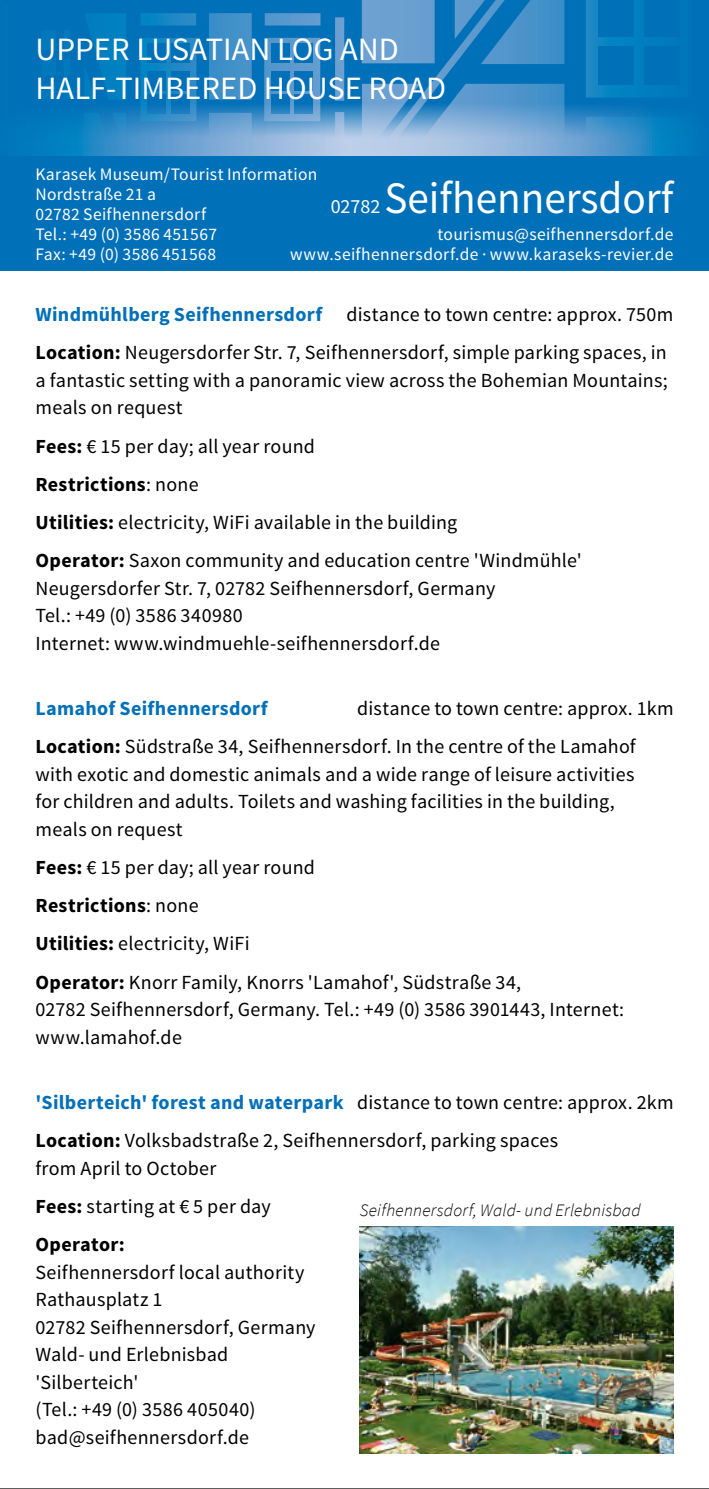
<style>
.page{position:relative;width:709px;height:1489px;background:#fff}
.page>*{position:absolute;margin:0;border:0;box-sizing:border-box;transform-origin:0 0}
.t1{font:45px "Source Sans Pro";color:#fff;scale:.96 1}
.t2{font:32.5px "Source Sans Pro";color:#fff}
.t3{font:20px/27.5px "Source Sans Pro";letter-spacing:.02em;color:#000}
.t4{font:700 20px "Source Sans Pro";letter-spacing:.015em;color:#0070b8}
.t5{font:20px "Source Sans Pro";color:#fff}
.t6{font:17.5px/20px "Source Sans Pro";letter-spacing:.025em;color:#fff;text-align:right}
.t7{font:italic 300 17.5px "Source Sans Pro";letter-spacing:.015em;color:#000}
.s1{font-weight:700;color:#0070b8}
.s2{font-weight:700}
</style>
<div class="page">
<svg style="left:0;top:0;width:360px;height:103px;background:#117abd"></svg>
<svg style="left:360px;top:0;width:348px;height:103px;background:#2180c0"></svg>
<div style="left:171px;top:95px;width:19px;height:19px;background:#0070b8"></div>
<div style="left:271px;top:95px;width:19px;height:19px;background:#0070b8"></div>
<div style="left:171px;top:71px;width:19px;height:19px;background:#0070b8"></div>
<div style="left:147px;top:43px;width:18px;height:20px;background:#0070b8"></div>
<div style="left:147px;top:71px;width:18px;height:19px;background:#0070b8"></div>
<div style="left:147px;top:95px;width:18px;height:19px;background:#0070b8"></div>
<div style="left:271px;top:71px;width:19px;height:19px;background:#0070b8"></div>
<div style="left:294px;top:95px;width:19px;height:19px;background:#0070b8"></div>
<div style="left:271px;top:43px;width:19px;height:20px;background:#0070b8"></div>
<div style="left:294px;top:43px;width:19px;height:20px;background:#0070b8"></div>
<div style="left:294px;top:71px;width:19px;height:19px;background:#0070b8"></div>
<div style="left:171px;top:43px;width:19px;height:20px;background:#0070b8"></div>
<svg style="left:0;top:103px;width:709px;height:53px;background:#5099cd"></svg>
<div style="left:0;top:156px;width:709px;height:115px;background:#0070b8"></div>
<img style="left:360px;top:1226px;width:313px;height:227px">
<hr style="left:0;top:1488px;width:709px;height:1px;background:#000">
<h2 class="t2" style="left:35px;top:29px;width:20px">UPPER</h2>
<h2 class="t2" style="left:136px;top:29px;width:18px">LUSATIAN</h2>
<h2 class="t2" style="left:277px;top:29px;width:19px">LOG</h2>
<h2 class="t2" style="left:340px;top:29px;width:20px">AND</h2>
<h2 class="t2" style="left:35px;top:68px;width:99px">HAL F-TIMBERED</h2>
<h2 class="t2" style="left:264px;top:68px;width:20px">HOUSE</h2>
<h2 class="t2" style="left:368px;top:68px;width:20px">ROAD</h2>
<p class="t6" style="left:35px;top:165px;width:283px;text-align:left">Karasek M useum/Tourist I nformation<br>N ordstraße 21 a<br>02782 Seifhennersdorf<br>Tel.: +49 (0) 3586 451567<br>Fax: +49 (0) 3586 451568</p>
<h1 class="t1" style="left:384px;top:170px;width:303px">Seifhennersdorf</h1>
<p class="t6" style="left:290px;top:224px;width:385px">tourismus@seifhennersdorf.de www.seifhennersdorf.de · www.karaseks-revier.de</p>
<p class="t5" style="left:331px;top:194px;width:51px">02782</p>
<p class="t3" style="left:35px;top:296px;width:639px;line-height:38px"><span class="s1">Windmühlberg Seifhennersdorf</span> distance to town centre: approx. 750m<br><span class="s2">Location:</span> N eugersdorfer Str. 7, Seifhennersdorf, simple parking spaces, in</p>
<p class="t3" style="left:35px;top:367px;width:633px">a fantastic setting with a panoramic view across the Bohemian M ountains; meals on request</p>
<p class="t3" style="left:35px;top:427px;width:548px;line-height:38.2px"><span class="s2">Fees:</span> € 15 per day; all year round<br><span class="s2">Restrictions</span>: none<br><span class="s2">Utilities:</span> electricity, WiFi available in the building<br><span class="s2">Operator:</span> Saxon community and education centre 'Windmühle'</p>
<p class="t3" style="left:35px;top:574px;width:461px">N eugersdorfer Str. 7, 02782 Seifhennersdorf, Germany<br>Tel.: +49 (0) 3586 340980<br>I nternet: www.windmuehle-seifhennersdorf.de</p>
<p class="t4" style="left:35px;top:695px;width:234px">Lamahof Seifhennersdorf</p>
<p class="t3" style="left:35px;top:690px;width:639px;line-height:38px;text-indent:322px">distance to town centre: approx. 1km<br><span class="s2">Location:</span> Südstraße 34, Seifhennersdorf. I n the centre of the Lamahof</p>
<p class="t3" style="left:35px;top:761px;width:600px">with exotic and domestic animals and a wide range of leisure activities for children and adults. Toilets and washing facilities in the building, meals on request</p>
<p class="t3" style="left:35px;top:848px;width:487px;line-height:38.2px"><span class="s2">Fees:</span> € 15 per day; all year round<br><span class="s2">Restrictions</span>: none<br><span class="s2">Utilities:</span> electricity, WiFi<br><span class="s2">Operator:</span> Knorr Family, Knorrs 'Lamahof', Südstraße 34,</p>
<p class="t3" style="left:35px;top:996px;width:590px">02782 Seifhennersdorf, Germany. Tel.: +49 (0) 3586 3901443, I nternet: www.lamahof.de</p>
<p class="t3" style="left:35px;top:1083px;width:639px;line-height:38.2px"><span class="s1">'Silberteich' forest and waterpark</span> distance to town centre: approx. 2km<br><span class="s2">Location:</span> Volksbadstraße 2, Seifhennersdorf, parking spaces</p>
<p class="t3" style="left:35px;top:1149px;width:237px;line-height:38.2px">from April to October<br><span class="s2">Fees:</span> starting at € 5 per day<br><span class="s2">Operator:</span></p>
<p class="t3" style="left:35px;top:1258px;width:282px">Seifhennersdorf local authority<br>Rathausplatz 1<br>02782 Seifhennersdorf, Germany<br>Wald- und Erlebnisbad 'Silberteich'<br>(Tel.: +49 (0) 3586 405040) bad@seifhennersdorf.de</p>
<p class="t7" style="left:360px;top:1199px;width:282px">Seifhennersdorf, Wald- und Erlebnisbad</p>
</div>
